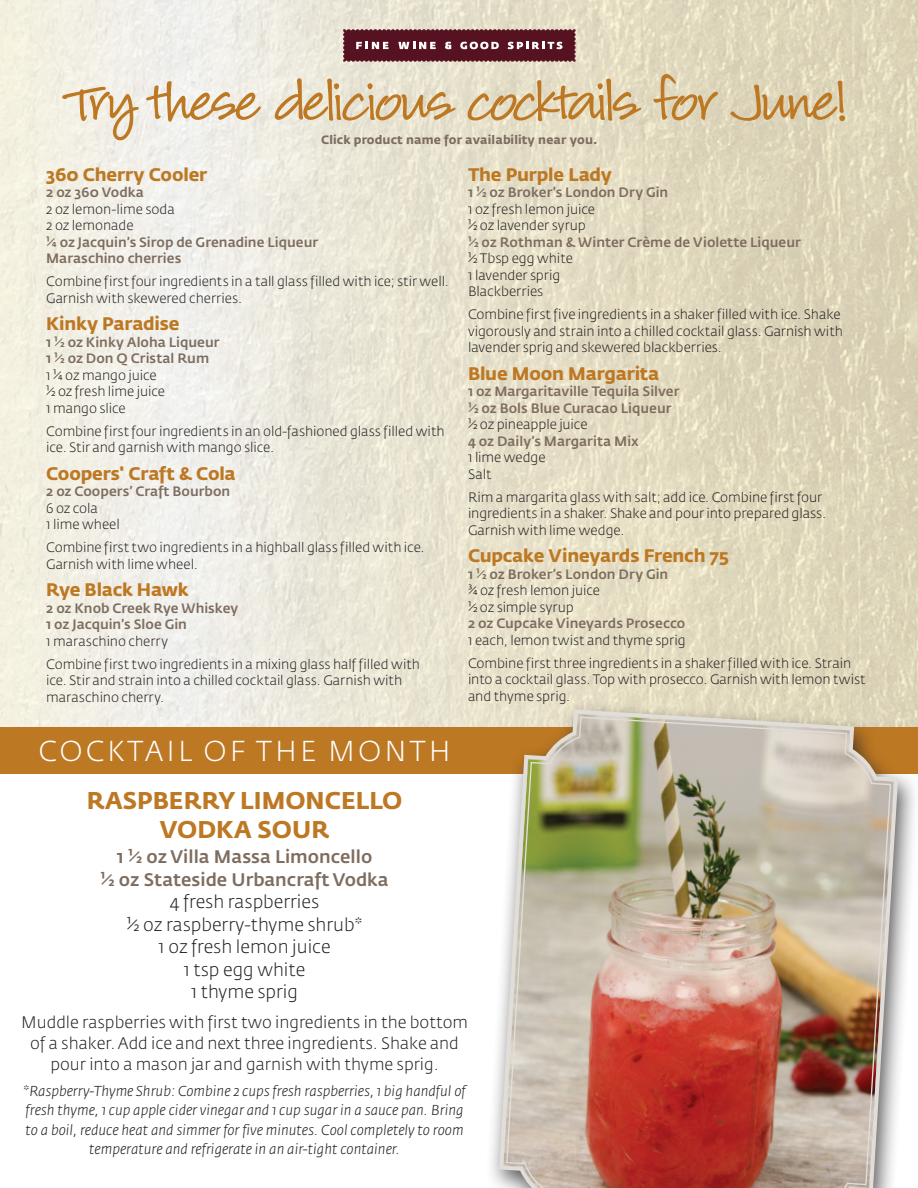
<style>
.page{position:relative;width:918px;height:1188px;background:#fff}
.page>*{position:absolute;margin:0;border:0;box-sizing:border-box;transform-origin:0 0}
.t1{font:63px "Louisiana";letter-spacing:-.045em;color:#bd7823}
.t2{font:300 28.5px "Fedra Sans Std";letter-spacing:.11em;color:#fff}
.t3{font:700 24px/28.8px "Fedra Sans Std";color:#bd7823;text-align:center}
.DrinkNames{font:700 18px "Fedra Sans Std";letter-spacing:-.01em;color:#bd7823}
.t4{font:300 18px "Fedra Sans Std";color:#231f20}
.t5{font:500 18px "Fedra Sans Std";color:#7e6d5f}
.StandardIngredients{font:700 18px "Fedra Sans Std";letter-spacing:-.01em;color:#bd7823}
.t6{font:300 16.5px/21px "Fedra Sans Std";color:#231f20;text-align:center}
.t7{font:italic 300 14.25px/19.5px "Fedra Sans Std";color:#231f20;text-align:center}
.StandardIngredients-2{font:300 13.5px/16.5px "Fedra Sans Std";letter-spacing:-.005em;color:#231f20}
.StandardIngredients-3{font:500 13.5px/16.5px "Fedra Sans Std";color:#7e6d5f}
.t8{font:700 12px "Fedra Sans Std";letter-spacing:.01em;color:#7e6d5f}
.s1{font-weight:300;color:#231f20}
.s2{font-style:normal}
</style>
<div class="page">
<img style="left:0;top:0;width:918px;height:728px">
<div style="left:0;top:728px;width:918px;height:46px;background:#bd7823"></div>
<div style="left:485px;top:700px;width:433px;height:488px;background:#231f20;opacity:.75"></div>
<svg style="left:497px;top:707px;width:403px;height:481px"></svg>
<img style="left:505px;top:716px;width:387px;height:472px">
<svg style="left:343px;top:29px;width:233px;height:33px;background:#6d313e"></svg>
<p class="t1" style="left:72px;top:72px;width:776px">Try these delicious cocktails for June!</p>
<p class="DrinkNames" style="left:46px;top:163px;width:163px">360 Cherry Cooler</p>
<p class="StandardIngredients-3" style="left:46px;top:184px;width:99px">2 oz 360 Vodka</p>
<p class="StandardIngredients-2" style="left:46px;top:201px;width:130px">2 oz lemon-lime soda</p>
<p class="StandardIngredients-2" style="left:46px;top:217px;width:89px">2 oz lemonade</p>
<p class="StandardIngredients-3" style="left:46px;top:234px;width:273px">¼ oz Jacquin’s Sirop de Grenadine Liqueur</p>
<p class="StandardIngredients-3" style="left:46px;top:250px;width:137px">Maraschino cherries</p>
<p class="StandardIngredients-2" style="left:46px;top:273px;width:404px">Combine first four ingredients in a tall glass filled with ice; stir well.<br>Garnish with skewered cherries.</p>
<p class="DrinkNames" style="left:46px;top:312px;width:135px">Kinky Paradise</p>
<p class="StandardIngredients-3" style="left:46px;top:334px;width:175px">1 ½ oz Kinky Aloha Liqueur</p>
<p class="StandardIngredients-3" style="left:46px;top:350px;width:165px">1 ½ oz Don Q Cristal Rum</p>
<p class="StandardIngredients-2" style="left:46px;top:367px;width:112px">1 ¼ oz mango juice</p>
<p class="StandardIngredients-2" style="left:46px;top:383px;width:120px">½ oz fresh lime juice</p>
<p class="StandardIngredients-2" style="left:46px;top:400px;width:81px">1 mango slice</p>
<p class="StandardIngredients-2" style="left:46px;top:423px;width:400px">Combine first four ingredients in an old-fashioned glass filled with ice. Stir and garnish with mango slice.</p>
<p class="StandardIngredients" style="left:46px;top:462px;width:191px">Coopers' Craft &amp; Cola</p>
<p class="StandardIngredients-3" style="left:46px;top:483px;width:186px">2 oz Coopers’ Craft Bourbon<br><span class="s1">6 oz cola<br>1 lime wheel</span></p>
<p class="StandardIngredients-2" style="left:46px;top:539px;width:380px">Combine first two ingredients in a highball glass filled with ice.<br>Garnish with lime wheel.</p>
<p class="DrinkNames" style="left:46px;top:578px;width:144px">Rye Black Hawk</p>
<p class="StandardIngredients-3" style="left:46px;top:600px;width:194px">2 oz Knob Creek Rye Whiskey</p>
<p class="StandardIngredients-3" style="left:46px;top:616px;width:142px">1 oz Jacquin’s Sloe Gin</p>
<p class="StandardIngredients-2" style="left:46px;top:633px;width:123px">1 maraschino cherry</p>
<p class="StandardIngredients-2" style="left:46px;top:656px;width:375px">Combine first two ingredients in a mixing glass half filled with ice. Stir and strain into a chilled cocktail glass. Garnish with maraschino cherry.</p>
<p class="t8" style="left:321px;top:132px;width:278px">Click product name for availability near you.</p>
<p class="DrinkNames" style="left:468px;top:163px;width:146px">The Purple Lady</p>
<p class="StandardIngredients-3" style="left:468px;top:184px;width:202px">1 ½ oz Broker’s London Dry Gin</p>
<p class="StandardIngredients-2" style="left:468px;top:201px;width:128px">1 oz fresh lemon juice</p>
<p class="StandardIngredients-2" style="left:468px;top:217px;width:119px">½ oz lavender syrup</p>
<p class="StandardIngredients-3" style="left:468px;top:234px;width:334px">½ oz Rothman &amp; Winter Crème de Violette Liqueur</p>
<p class="StandardIngredients-2" style="left:468px;top:250px;width:106px">½ Tbsp egg white</p>
<p class="StandardIngredients-2" style="left:468px;top:267px;width:94px">1 lavender sprig</p>
<p class="StandardIngredients-2" style="left:468px;top:283px;width:77px">Blackberries</p>
<p class="StandardIngredients-2" style="left:468px;top:306px;width:377px">Combine first five ingredients in a shaker filled with ice. Shake vigorously and strain into a chilled cocktail glass. Garnish with lavender sprig and skewered blackberries.</p>
<p class="DrinkNames" style="left:468px;top:362px;width:193px">Blue Moon Margarita</p>
<p class="StandardIngredients-3" style="left:468px;top:383px;width:213px">1 oz Margaritaville Tequila Silver</p>
<p class="StandardIngredients-3" style="left:468px;top:400px;width:205px">½ oz Bols Blue Curacao Liqueur</p>
<p class="StandardIngredients-2" style="left:468px;top:416px;width:121px">½ oz pineapple juice</p>
<p class="StandardIngredients-3" style="left:468px;top:433px;width:173px">4 oz Daily’s Margarita Mix</p>
<p class="StandardIngredients-2" style="left:468px;top:449px;width:79px">1 lime wedge</p>
<p class="StandardIngredients-2" style="left:468px;top:466px;width:25px">Salt</p>
<p class="StandardIngredients-2" style="left:468px;top:489px;width:360px">Rim a margarita glass with salt; add ice. Combine first four ingredients in a shaker. Shake and pour into prepared glass.<br>Garnish with lime wedge.</p>
<p class="DrinkNames" style="left:468px;top:544px;width:262px">Cupcake Vineyards French 75</p>
<p class="StandardIngredients-3" style="left:468px;top:566px;width:202px">1 ½ oz Broker’s London Dry Gin</p>
<p class="StandardIngredients-2" style="left:468px;top:582px;width:134px">¾ oz fresh lemon juice</p>
<p class="StandardIngredients-2" style="left:468px;top:599px;width:107px">½ oz simple syrup</p>
<p class="StandardIngredients-3" style="left:468px;top:615px;width:219px">2 oz Cupcake Vineyards Prosecco</p>
<p class="StandardIngredients-2" style="left:468px;top:632px;width:219px">1 each, lemon twist and thyme sprig</p>
<p class="StandardIngredients-2" style="left:468px;top:655px;width:399px">Combine first three ingredients in a shaker filled with ice. Strain into a cocktail glass. Top with prosecco. Garnish with lemon twist and thyme sprig.</p>
<p class="t2" style="left:38px;top:734px;width:414px">COCKTAIL OF THE MONTH</p>
<p class="t3" style="left:87px;top:787px;width:317px">RASPBERRY LIMONCELLO<br>VODKA SOUR</p>
<p class="t5" style="left:117px;top:846px;width:257px">1 ½ oz Villa Massa Limoncello</p>
<p class="t5" style="left:101px;top:868px;width:289px">½ oz Stateside Urbancraft Vodka</p>
<p class="t4" style="left:170px;top:891px;width:151px">4 fresh raspberries</p>
<p class="t4" style="left:127px;top:913px;width:237px">½ oz raspberry-thyme shrub*</p>
<p class="t4" style="left:159px;top:936px;width:173px">1 oz fresh lemon juice</p>
<p class="t4" style="left:184px;top:958px;width:123px">1 tsp egg white</p>
<p class="t4" style="left:191px;top:981px;width:109px">1 thyme sprig</p>
<p class="t6" style="left:21px;top:1011px;width:448px">Muddle raspberries with first two ingredients in the bottom of a shaker. Add ice and next three ingredients. Shake and pour into a mason jar and garnish with thyme sprig.</p>
<p class="t7" style="left:23px;top:1081px;width:444px"><span class="s2">*</span>Raspberry-Thyme Shrub: Combine 2 cups fresh raspberries, 1 big handful of fresh thyme, 1 cup apple cider vinegar and 1 cup sugar in a sauce pan. Bring to a boil, reduce heat and simmer for five minutes. Cool completely to room temperature and refrigerate in an air-tight container.</p>
</div>
